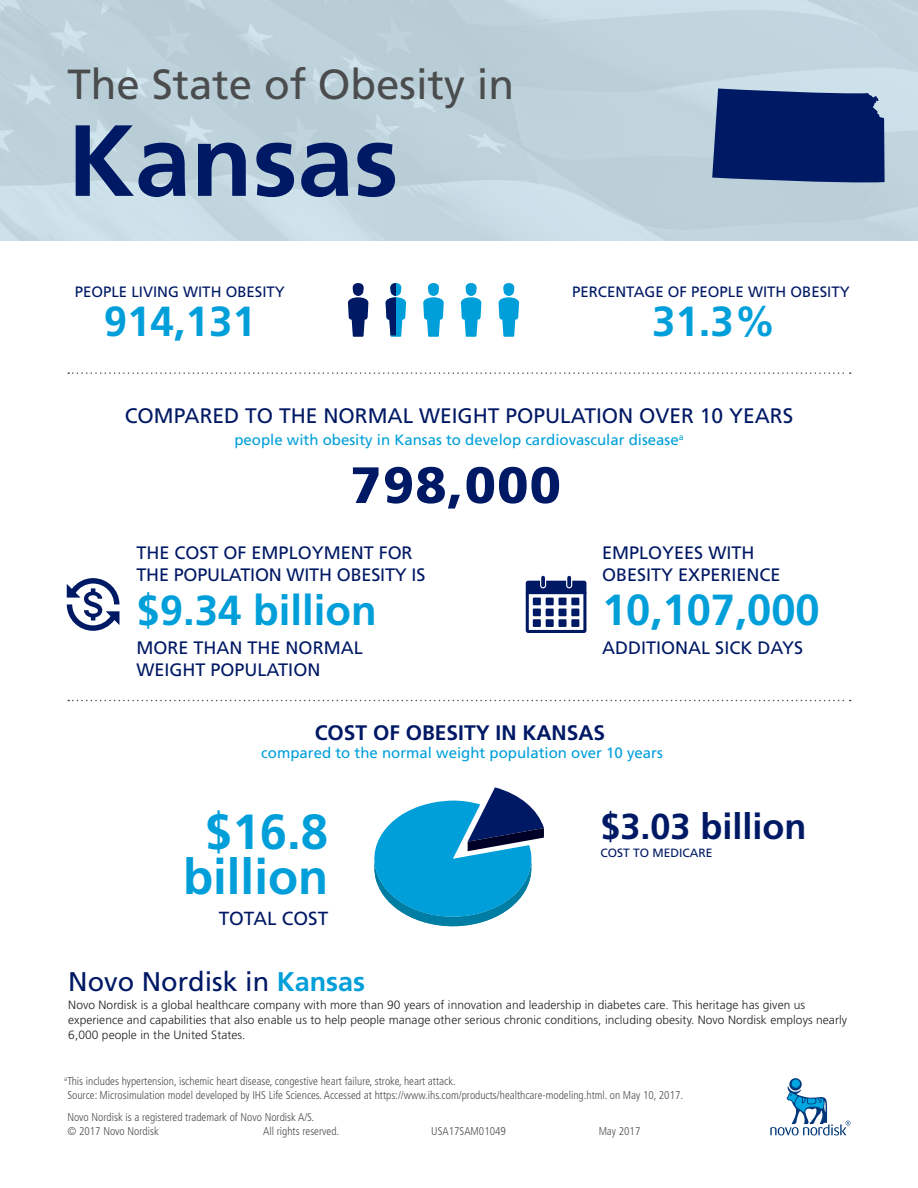
<style>
.page{position:relative;width:918px;height:1188px;background:#fff}
.page>*{position:absolute;margin:0;border:0;box-sizing:border-box;transform-origin:0 0}
.t1{font:700 100.95px "Frutiger LT Std";color:#001965}
.t2{font:900 51px "Frutiger LT Std";letter-spacing:.025em;color:#001965}
.t3{font:700 49.35px/45.6px "Frutiger LT Std";color:#009fda;text-align:center}
.t4{font:700 43.5px "Frutiger LT Std";color:#009fda}
.t5{font:42.15px "Frutiger LT Std";color:#4b4c4d}
.t6{font:700 42px "Frutiger LT Std";color:#009fda}
.t7{font:700 36px "Frutiger LT Std";color:#001965}
.t8{font:27px "Frutiger LT Std";color:#001965}
.t9{font:21px "Frutiger LT Std";color:#001965}
.t10{font:700 21px "Frutiger LT Std";color:#001965}
.t11{font:18.9px "Frutiger LT Std";color:#001965}
.t12{font:18px/22.2px "Frutiger LT Std";color:#001965}
.t13{font:15px "Frutiger LT Std";color:#009fda}
.t14{font:15px "Frutiger LT Std";color:#001965}
.t15{font:300 12px/15px "Frutiger";letter-spacing:.005em;color:#231f20}
.t16{font:12px "Frutiger LT Std";color:#001965}
.t17{font:300 condensed 11.25px/15px "Frutiger";color:#4b4c4d}
.s1{font-weight:700;color:#009fda}
</style>
<div class="page">
<svg style="left:0;top:0;width:918px;height:240px;fill:#bed3dc"></svg>
<svg style="left:67px;top:578px;width:52px;height:53px"></svg>
<svg style="left:789px;top:1078px;width:13px;height:13px"></svg>
<div style="left:792px;top:1079px;width:8px;height:9px;background:#00a6e0;border-radius:50%"></div>
<svg style="left:770px;top:1086px;width:80px;height:50px"></svg>
<svg style="left:68px;top:372px;width:783px;height:2px"></svg>
<svg style="left:68px;top:700px;width:783px;height:1px"></svg>
<div style="left:526px;top:581px;width:60px;height:52px;border:3px solid #001965"></div>
<div style="left:533px;top:598px;width:8px;height:7px;border:2px solid #001965"></div>
<div style="left:546px;top:598px;width:7px;height:6px;background:#001965"></div>
<div style="left:546px;top:598px;width:8px;height:7px;border:2px solid #001965"></div>
<div style="left:559px;top:598px;width:7px;height:6px;background:#001965"></div>
<div style="left:559px;top:598px;width:8px;height:7px;border:2px solid #001965"></div>
<div style="left:572px;top:598px;width:7px;height:6px;background:#001965"></div>
<div style="left:571px;top:598px;width:8px;height:7px;border:2px solid #001965"></div>
<div style="left:533px;top:609px;width:8px;height:7px;border:2px solid #001965"></div>
<div style="left:546px;top:609px;width:7px;height:6px;background:#001965"></div>
<div style="left:546px;top:609px;width:8px;height:7px;border:2px solid #001965"></div>
<div style="left:559px;top:609px;width:7px;height:6px;background:#001965"></div>
<div style="left:559px;top:609px;width:8px;height:7px;border:2px solid #001965"></div>
<div style="left:572px;top:609px;width:7px;height:6px;background:#001965"></div>
<div style="left:571px;top:609px;width:8px;height:7px;border:2px solid #001965"></div>
<svg style="left:534px;top:598px;width:6px;height:26px"></svg>
<div style="left:533px;top:619px;width:8px;height:8px;border:2px solid #001965"></div>
<div style="left:546px;top:620px;width:7px;height:6px;background:#001965"></div>
<div style="left:546px;top:619px;width:8px;height:8px;border:2px solid #001965"></div>
<div style="left:559px;top:620px;width:7px;height:6px;background:#001965"></div>
<div style="left:559px;top:619px;width:8px;height:8px;border:2px solid #001965"></div>
<div style="left:572px;top:620px;width:7px;height:6px;background:#001965"></div>
<div style="left:571px;top:619px;width:8px;height:8px;border:2px solid #001965"></div>
<hr style="left:527px;top:591px;width:58px;height:3px;background:#001965">
<div style="left:527px;top:582px;width:59px;height:11px;background:#001965"></div>
<div style="left:540px;top:578px;width:6px;height:7px;background:#fff"></div>
<svg style="left:566px;top:578px;width:6px;height:7px"></svg>
<svg style="left:541px;top:578px;width:4px;height:7px"></svg>
<svg style="left:567px;top:578px;width:4px;height:7px"></svg>
<svg style="left:348px;top:283px;width:21px;height:54px"></svg>
<svg style="left:385px;top:283px;width:21px;height:54px"></svg>
<svg style="left:423px;top:283px;width:21px;height:54px"></svg>
<svg style="left:461px;top:283px;width:21px;height:54px"></svg>
<svg style="left:498px;top:283px;width:21px;height:54px"></svg>
<svg style="left:386px;top:283px;width:10px;height:52px"></svg>
<svg style="left:712px;top:89px;width:173px;height:108px"></svg>
<svg style="left:374px;top:787px;width:170px;height:139px"></svg>
<h3 class="t5" style="left:68px;top:60px;width:448px">The State of Obesity in</h3>
<h1 class="t1" style="left:68px;top:101px;width:333px">Kansas</h1>
<h3 class="t14" style="left:75px;top:283px;width:212px">PEOPLE LIVING WITH OBESITY</h3>
<h3 class="t6" style="left:104px;top:297px;width:153px">914,131</h3>
<h3 class="t14" style="left:572px;top:283px;width:279px">PERCENTAGE OF PEOPLE WITH OBESITY</h3>
<h3 class="t6" style="left:652px;top:297px;width:125px">31.3%</h3>
<h3 class="t9" style="left:125px;top:403px;width:670px">COMPARED TO THE NORMAL WEIGHT POPULATION OVER 10 YEARS</h3>
<h3 class="t13" style="left:234px;top:431px;width:451px">people with obesity in Kansas to develop cardiovascular disease<sup>a</sup></h3>
<h2 class="t2" style="left:350px;top:454px;width:212px">798,000</h2>
<h3 class="t12" style="left:136px;top:542px;width:291px">THE COST OF EMPLOYMENT FOR<br>THE POPULATION WITH OBESITY IS</h3>
<h3 class="t6" style="left:136px;top:586px;width:242px">$9.34 billion</h3>
<h3 class="t12" style="left:136px;top:637px;width:228px">MORE THAN THE NORMAL<br>WEIGHT POPULATION</h3>
<h3 class="t12" style="left:602px;top:542px;width:180px">EMPLOYEES WITH<br>OBESITY EXPERIENCE</h3>
<h3 class="t4" style="left:602px;top:584px;width:219px">10,107,000</h3>
<h3 class="t12" style="left:602px;top:637px;width:202px">ADDITIONAL SICK DAYS</h3>
<h3 class="t10" style="left:315px;top:721px;width:292px">COST OF OBESITY IN KANSAS</h3>
<h3 class="t13" style="left:261px;top:744px;width:403px">compared to the normal weight population over 10 years</h3>
<h3 class="t3" style="left:183px;top:809px;width:147px">$16.8 billion</h3>
<h3 class="t11" style="left:219px;top:907px;width:111px">TOTAL COST</h3>
<h3 class="t7" style="left:600px;top:805px;width:208px">$3.03 billion</h3>
<p class="t16" style="left:600px;top:846px;width:114px">COST TO MEDICARE</p>
<h3 class="t8" style="left:68px;top:965px;width:299px">Novo Nordisk in <span class="s1">Kansas</span></h3>
<p class="t15" style="left:68px;top:997px;width:780px">Novo Nordisk is a global healthcare company with more than 90 years of innovation and leadership in diabetes care. This heritage has given us experience and capabilities that also enable us to help people manage other serious chronic conditions, including obesity. Novo Nordisk employs nearly<br>6,000 people in the United States.</p>
<p class="t17" style="left:64px;top:1073px;width:621px"><sup>a</sup>This includes hypertension, ischemic heart disease, congestive heart failure, stroke, heart attack.<br>Source: Microsimulation model developed by IHS Life Sciences. Accessed at https://www.ihs.com/products/healthcare-modeling.html. on May 10, 2017.</p>
<p class="t17" style="left:67px;top:1109px;width:248px">Novo Nordisk is a registered trademark of Novo Nordisk A/S. © 2017 Novo Nordisk</p>
<p class="t17" style="left:263px;top:1124px;width:78px">All rights reserved.</p>
<p class="t17" style="left:431px;top:1124px;width:76px">USA17SAM01049</p>
<p class="t17" style="left:599px;top:1124px;width:43px">May 2017</p>
</div>
